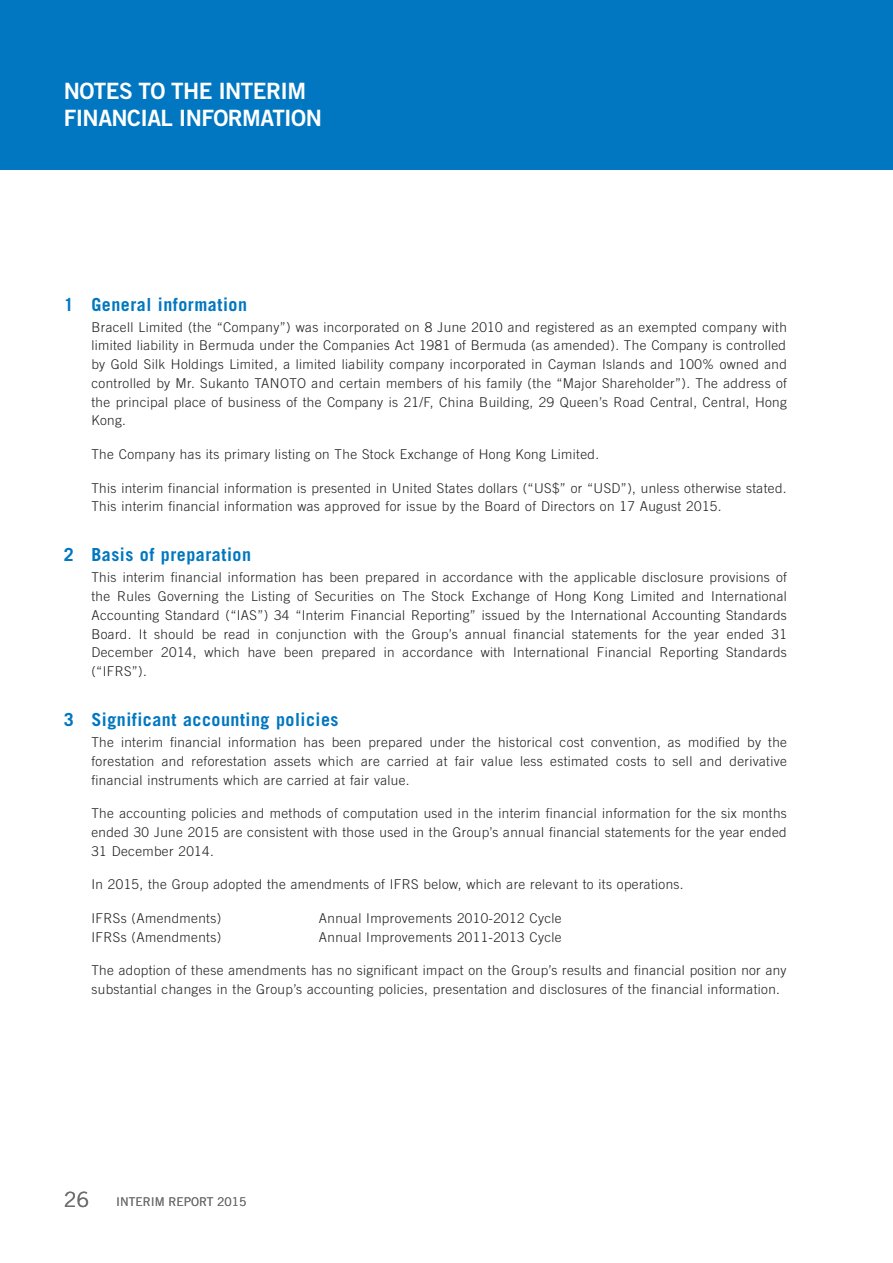
<style>
.page{position:relative;width:893px;height:1263px;background:#fff}
.page>*{position:absolute;margin:0;border:0;box-sizing:border-box;transform-origin:0 0}
.t1{font:22.5px/27px "Trade Gothic LT Std Bd 2";letter-spacing:-.025em;color:#fff}
.t2{font:21px "Trade Gothic LT Std";color:#6c6d70}
.t3{font:700 18px "Trade Gothic LT Std";letter-spacing:.03em;color:#0077c0}
.t4{font:300 13.5px/18.8px "Trade Gothic LT Std";letter-spacing:.03em;color:#231f20;text-align:justify}
.t5{font:12px "Trade Gothic LT Std";color:#6c6d70}
</style>
<div class="page">
<div style="left:0;top:0;width:893px;height:170px;background:#0077c0"></div>
<h1 class="t1" style="left:64px;top:77px;width:260px">NOTES TO THE INTERIM<br>FINANCIAL INFORMATION</h1>
<h3 class="t3" style="left:64px;top:293px;width:185px">1 General information</h3>
<p class="t4" style="left:91px;top:317px;width:697px">Bracell Limited (the “Company”) was incorporated on 8 June 2010 and registered as an exempted company with limited liability in Bermuda under the Companies Act 1981 of Bermuda (as amended). The Company is controlled by Gold Silk Holdings Limited, a limited liability company incorporated in Cayman Islands and 100% owned and controlled by Mr. Sukanto TANOTO and certain members of his family (the “Major Shareholder”). The address of the principal place of business of the Company is 21/F, China Building, 29 Queen’s Road Central, Central, Hong Kong.</p>
<p class="t4" style="left:91px;top:445px;width:509px">The Company has its primary listing on The Stock Exchange of Hong Kong Limited.</p>
<p class="t4" style="left:91px;top:478px;width:697px">This interim financial information is presented in United States dollars (“US$” or “USD”), unless otherwise stated.<br>This interim financial information was approved for issue by the Board of Directors on 17 August 2015.</p>
<h3 class="t3" style="left:64px;top:544px;width:189px">2 Basis of preparation</h3>
<p class="t4" style="left:91px;top:568px;width:697px">This interim financial information has been prepared in accordance with the applicable disclosure provisions of the Rules Governing the Listing of Securities on The Stock Exchange of Hong Kong Limited and International Accounting Standard (“IAS”) 34 “Interim Financial Reporting” issued by the International Accounting Standards Board. It should be read in conjunction with the Group’s annual financial statements for the year ended 31<br>December 2014, which have been prepared in accordance with International Financial Reporting Standards (“IFRS”).</p>
<h3 class="t3" style="left:64px;top:709px;width:276px">3 Significant accounting policies</h3>
<p class="t4" style="left:91px;top:733px;width:697px">The interim financial information has been prepared under the historical cost convention, as modified by the forestation and reforestation assets which are carried at fair value less estimated costs to sell and derivative financial instruments which are carried at fair value.</p>
<p class="t4" style="left:91px;top:804px;width:697px">The accounting policies and methods of computation used in the interim financial information for the six months ended 30 June 2015 are consistent with those used in the Group’s annual financial statements for the year ended 31 December 2014.</p>
<p class="t4" style="left:91px;top:875px;width:594px">In 2015, the Group adopted the amendments of IFRS below, which are relevant to its operations.</p>
<p class="t4" style="left:91px;top:909px;width:131px">IFRSs (Amendments)</p>
<p class="t4" style="left:319px;top:909px;width:244px">Annual Improvements 2010-2012 Cycle</p>
<p class="t4" style="left:91px;top:927px;width:131px">IFRSs (Amendments)</p>
<p class="t4" style="left:319px;top:927px;width:244px">Annual Improvements 2011-2013 Cycle</p>
<p class="t4" style="left:91px;top:961px;width:697px">The adoption of these amendments has no significant impact on the Group’s results and financial position nor any substantial changes in the Group’s accounting policies, presentation and disclosures of the financial information.</p>
<h2 class="t2" style="left:64px;top:1186px;width:27px">26</h2>
<p class="t5" style="left:116px;top:1195px;width:132px">INTERIM REPORT 2015</p>
</div>
